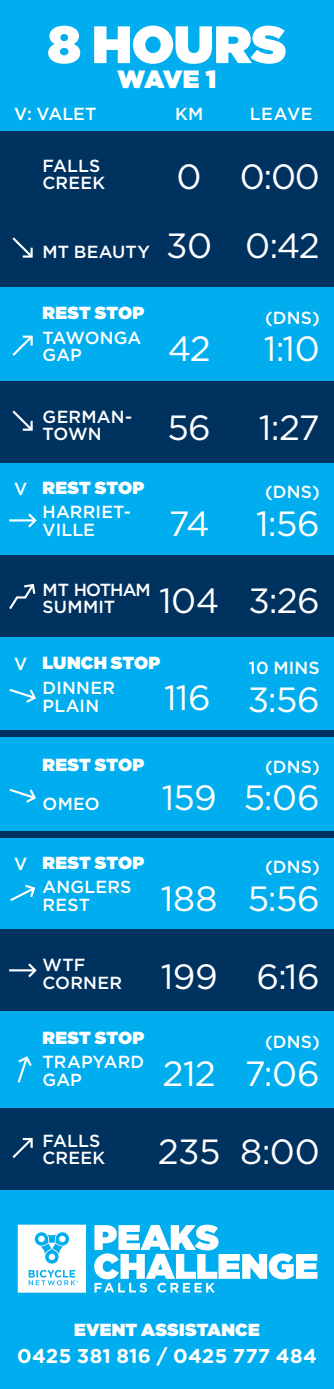
<style>
.page{position:relative;width:334px;height:1389px;background:#fff}
.page>*{position:absolute;margin:0;border:0;box-sizing:border-box;transform-origin:0 0}
.TEXT{font:900 52.5px "Gotham";letter-spacing:-.005em;color:#fff}
.NUMBERS{font:35px "Gotham";letter-spacing:-.015em;color:#fff}
.TEXT-2{font:900 25px "Gotham";color:#fff}
.TEXT-3{font:700 20px "Gotham";letter-spacing:.01em;color:#fff}
.TEXT-4{font:500 17.5px/17.5px "Gotham";letter-spacing:.01em;color:#fff}
.TEXT-5{font:900 17.5px "Gotham";letter-spacing:.01em;color:#fff}
.TEXT-6{font:500 17.5px "Gotham";letter-spacing:-.05em;color:#fff}
</style>
<div class="page">
<div style="left:0;top:0;width:333px;height:1389px;background:#00aeef"></div>
<div style="left:0;top:131px;width:333px;height:156px;background:#003260"></div>
<div style="left:0;top:381px;width:333px;height:81px;background:#003260"></div>
<div style="left:0;top:556px;width:333px;height:81px;background:#003260"></div>
<div style="left:0;top:731px;width:333px;height:6px;background:#003260"></div>
<div style="left:0;top:832px;width:333px;height:6px;background:#003260"></div>
<div style="left:0;top:930px;width:333px;height:81px;background:#003260"></div>
<div style="left:0;top:1108px;width:333px;height:81px;background:#003260"></div>
<svg style="left:94px;top:1225px;width:223px;height:68px"></svg>
<svg style="left:18px;top:1225px;width:68px;height:68px;background:#d6f2fc"></svg>
<svg style="left:12px;top:237px;width:21px;height:21px"></svg>
<svg style="left:12px;top:410px;width:21px;height:21px"></svg>
<hr style="left:9px;top:519px;width:25px;height:3px;background:#fff">
<svg style="left:26px;top:513px;width:11px;height:15px"></svg>
<hr style="left:9px;top:969px;width:25px;height:2px;background:#fff">
<svg style="left:26px;top:963px;width:11px;height:15px"></svg>
<svg style="left:9px;top:688px;width:27px;height:15px"></svg>
<svg style="left:9px;top:788px;width:27px;height:15px"></svg>
<svg style="left:10px;top:884px;width:26px;height:17px"></svg>
<svg style="left:17px;top:1056px;width:15px;height:27px"></svg>
<svg style="left:9px;top:583px;width:27px;height:26px"></svg>
<svg style="left:12px;top:335px;width:21px;height:21px"></svg>
<svg style="left:12px;top:1137px;width:21px;height:21px"></svg>
<p class="TEXT" style="left:47px;top:14px;width:240px">8 HOURS</p>
<p class="TEXT-2" style="left:117px;top:64px;width:100px">WAVE 1</p>
<p class="TEXT-4" style="left:14px;top:105px;width:84px">V: VALET</p>
<p class="TEXT-4" style="left:175px;top:105px;width:30px">KM</p>
<p class="TEXT-4" style="left:249px;top:105px;width:64px">LEAVE</p>
<p class="TEXT-4" style="left:43px;top:156px;width:64px">FALLS<br>CREEK</p>
<p class="NUMBERS" style="left:176px;top:157px;width:27px">0</p>
<p class="NUMBERS" style="left:239px;top:157px;width:81px">0:00</p>
<p class="TEXT-4" style="left:43px;top:242px;width:109px">MT BEAUTY</p>
<p class="NUMBERS" style="left:166px;top:226px;width:47px">30</p>
<p class="NUMBERS" style="left:245px;top:226px;width:76px">0:42</p>
<p class="TEXT-5" style="left:43px;top:303px;width:103px">REST STOP</p>
<p class="TEXT-4" style="left:43px;top:329px;width:100px">TAWONGA<br>GAP</p>
<p class="NUMBERS" style="left:167px;top:330px;width:44px">42</p>
<p class="TEXT-4" style="left:265px;top:309px;width:56px">(DNS)</p>
<p class="NUMBERS" style="left:263px;top:330px;width:57px">1:10</p>
<p class="TEXT-4" style="left:43px;top:407px;width:91px">GERMAN-<br>TOWN</p>
<p class="NUMBERS" style="left:167px;top:408px;width:45px">56</p>
<p class="NUMBERS" style="left:258px;top:408px;width:62px">1:27</p>
<p class="TEXT-4" style="left:14px;top:480px;width:15px">V</p>
<p class="TEXT-5" style="left:43px;top:477px;width:103px">REST STOP</p>
<p class="TEXT-4" style="left:43px;top:503px;width:89px">HARRIET-<br>VILLE</p>
<p class="NUMBERS" style="left:168px;top:504px;width:42px">74</p>
<p class="TEXT-4" style="left:265px;top:483px;width:56px">(DNS)</p>
<p class="NUMBERS" style="left:255px;top:504px;width:65px">1:56</p>
<p class="TEXT-6" style="left:43px;top:579px;width:109px">MT HOTHAM</p>
<p class="TEXT-4" style="left:43px;top:598px;width:74px">SUMMIT</p>
<p class="NUMBERS" style="left:159px;top:581px;width:62px">104</p>
<p class="NUMBERS" style="left:248px;top:581px;width:73px">3:26</p>
<p class="TEXT-4" style="left:14px;top:655px;width:15px">V</p>
<p class="TEXT-5" style="left:43px;top:653px;width:119px">LUNCH STOP</p>
<p class="TEXT-4" style="left:43px;top:679px;width:74px">DINNER<br>PLAIN</p>
<p class="NUMBERS" style="left:164px;top:679px;width:48px">116</p>
<p class="TEXT-4" style="left:248px;top:659px;width:72px">10 MINS</p>
<p class="NUMBERS" style="left:247px;top:680px;width:73px">3:56</p>
<p class="TEXT-5" style="left:43px;top:755px;width:103px">REST STOP</p>
<p class="TEXT-4" style="left:43px;top:795px;width:59px">OMEO</p>
<p class="NUMBERS" style="left:161px;top:778px;width:56px">159</p>
<p class="TEXT-4" style="left:14px;top:854px;width:15px">V</p>
<p class="TEXT-5" style="left:43px;top:852px;width:103px">REST STOP</p>
<p class="TEXT-4" style="left:43px;top:878px;width:90px">ANGLERS<br>REST</p>
<p class="NUMBERS" style="left:161px;top:879px;width:58px">188</p>
<p class="TEXT-4" style="left:265px;top:757px;width:56px">(DNS)</p>
<p class="NUMBERS" style="left:243px;top:778px;width:77px">5:06</p>
<p class="TEXT-4" style="left:265px;top:858px;width:56px">(DNS)</p>
<p class="NUMBERS" style="left:247px;top:879px;width:73px">5:56</p>
<p class="TEXT-4" style="left:43px;top:956px;width:81px">WTF<br>CORNER</p>
<p class="NUMBERS" style="left:160px;top:957px;width:58px">199</p>
<p class="NUMBERS" style="left:256px;top:957px;width:65px">6:16</p>
<p class="TEXT-5" style="left:43px;top:1027px;width:103px">REST STOP</p>
<p class="TEXT-4" style="left:43px;top:1053px;width:103px">TRAPYARD<br>GAP</p>
<p class="NUMBERS" style="left:162px;top:1054px;width:54px">212</p>
<p class="TEXT-4" style="left:265px;top:1033px;width:56px">(DNS)</p>
<p class="NUMBERS" style="left:244px;top:1054px;width:76px">7:06</p>
<p class="TEXT-4" style="left:43px;top:1131px;width:64px">FALLS<br>CREEK</p>
<p class="NUMBERS" style="left:158px;top:1133px;width:64px">235</p>
<p class="NUMBERS" style="left:240px;top:1133px;width:81px">8:00</p>
<p class="TEXT-5" style="left:74px;top:1320px;width:187px">EVENT ASSISTANCE</p>
<p class="TEXT-3" style="left:17px;top:1344px;width:300px">0425 381 816 / 0425 777 484</p>
</div>
